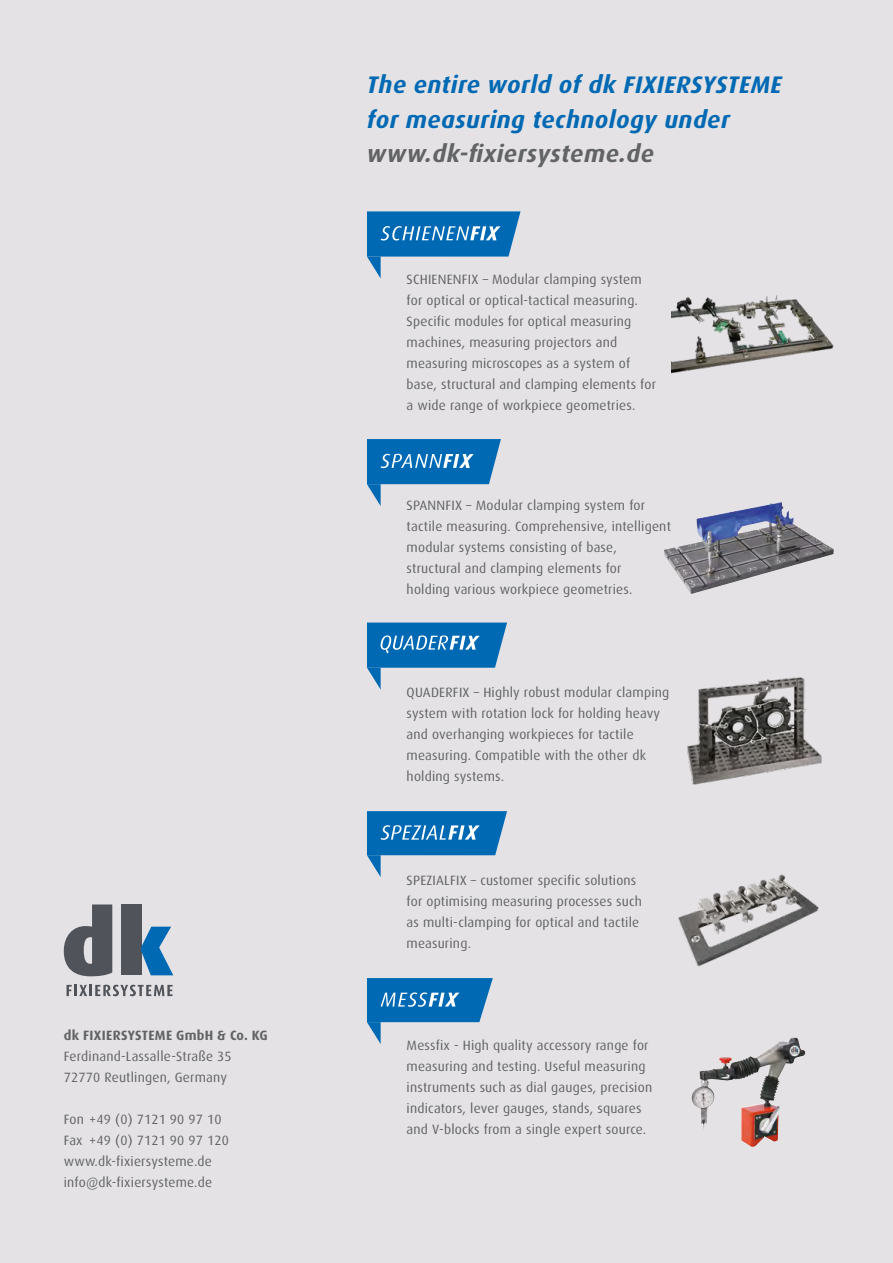
<style>
.page{position:relative;width:893px;height:1263px;background:#e4e2e4}
.page>*{position:absolute;margin:0;border:0;box-sizing:border-box;transform-origin:0 0}
.t1{font:italic 700 24px/34.5px "Dax Pro";letter-spacing:.02em;color:#0069b4}
.t2{font:italic 700 24px "Dax Pro";letter-spacing:.02em;color:#626365}
.t3{font:13.5px/21px "Dax Pro";letter-spacing:.015em;color:#626365}
.t4{font:700 13.5px "Dax Pro";letter-spacing:.025em;color:#626365}
</style>
<div class="page">
<svg style="left:367px;top:211px;width:153px;height:67px"></svg>
<svg style="left:367px;top:439px;width:134px;height:67px"></svg>
<svg style="left:367px;top:622px;width:140px;height:67px"></svg>
<img style="left:671px;top:295px;width:163px;height:79px">
<img style="left:687px;top:677px;width:135px;height:108px">
<img style="left:678px;top:874px;width:141px;height:93px">
<img style="left:664px;top:502px;width:170px;height:92px">
<img style="left:691px;top:1041px;width:98px;height:90px">
<svg style="left:367px;top:978px;width:126px;height:66px"></svg>
<svg style="left:367px;top:811px;width:140px;height:66px"></svg>
<svg style="left:64px;top:904px;width:48px;height:72px"></svg>
<div style="left:121px;top:904px;width:20px;height:71px;background:#50535a"></div>
<svg style="left:141px;top:927px;width:32px;height:48px"></svg>
<svg style="left:67px;top:985px;width:106px;height:11px"></svg>
<p class="t4" style="left:64px;top:1026px;width:205px">dk FIXIERSYSTEME GmbH &amp; Co. KG</p>
<p class="t3" style="left:64px;top:1045px;width:169px">Ferdinand-Lassalle-Straße 35<br>72770 Reutlingen, Germany</p>
<p class="t3" style="left:64px;top:1108px;width:167px">Fon +49 (0) 7121 90 97 10<br>Fax +49 (0) 7121 90 97 120 www.dk-fixiersysteme.de info@dk-fixiersysteme.de</p>
<h1 class="t1" style="left:367px;top:67px;width:416px">The entire world of dk FIXIERSYSTEME for measuring technology under</h1>
<h1 class="t2" style="left:367px;top:139px;width:289px">www.dk-fixiersysteme.de</h1>
<p class="t3" style="left:407px;top:268px;width:251px">SCHIENENFIX – Modular clamping system for optical or optical-tactical measuring.<br>Specific modules for optical measuring machines, measuring projectors and measuring microscopes as a system of base, structural and clamping elements for a wide range of workpiece geometries.</p>
<p class="t3" style="left:407px;top:495px;width:266px">SPANNFIX – Modular clamping system for tactile measuring. Comprehensive, intelligent modular systems consisting of base, structural and clamping elements for<br>holding various workpiece geometries.</p>
<p class="t3" style="left:407px;top:682px;width:264px">QUADERFIX – Highly robust modular clamping system with rotation lock for holding heavy and overhanging workpieces for tactile measuring. Compatible with the other dk holding systems.</p>
<p class="t3" style="left:407px;top:869px;width:237px">SPEZIALFIX – customer specific solutions for optimising measuring processes such as multi-clamping for optical and tactile measuring.</p>
<p class="t3" style="left:407px;top:1035px;width:247px">Messfix - High quality accessory range for measuring and testing. Useful measuring instruments such as dial gauges, precision indicators, lever gauges, stands, squares and V-blocks from a single expert source.</p>
</div>
